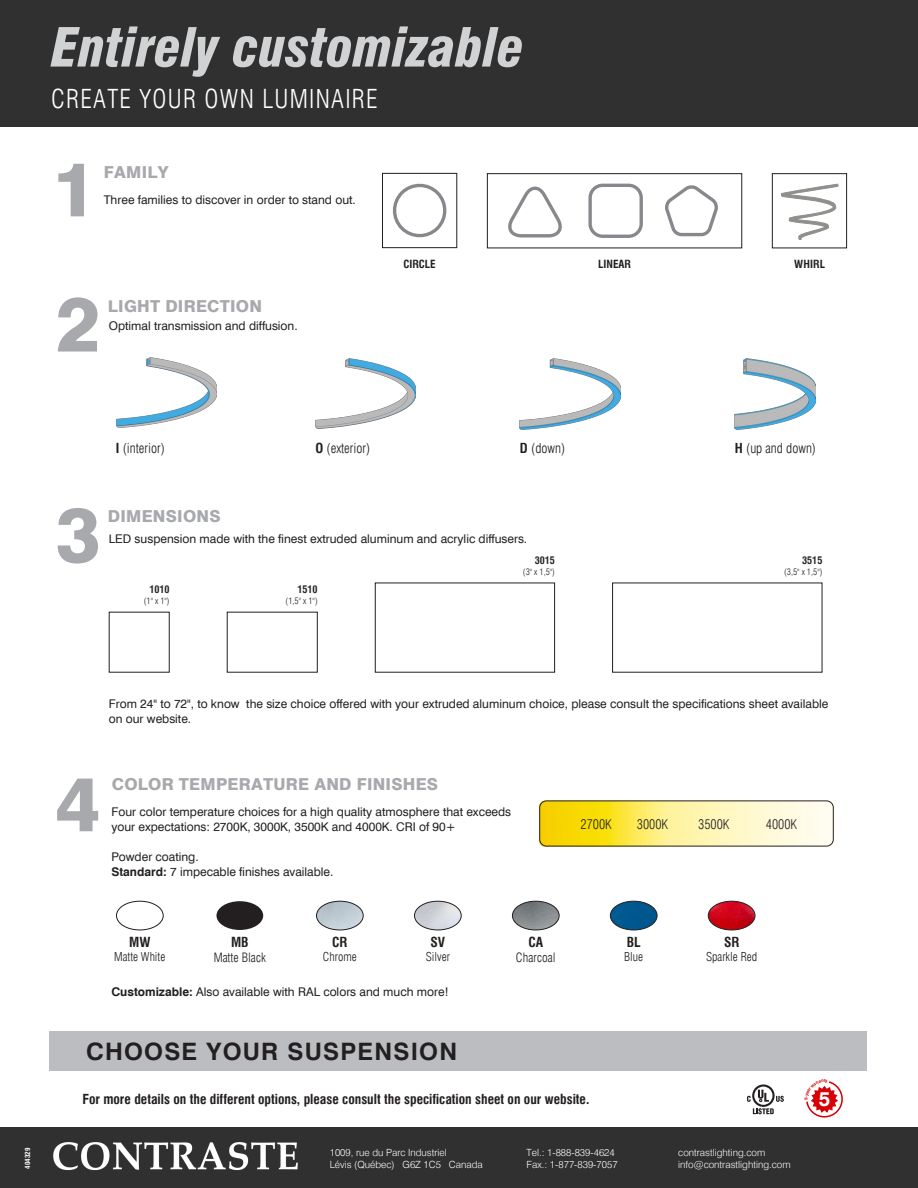
<style>
.page{position:relative;width:918px;height:1188px;background:#fff}
.page>*{position:absolute;margin:0;border:0;box-sizing:border-box;transform-origin:0 0}
.t1{font:800 76.2px "Swiss 721 BT";color:#a8a9ad}
.t2{font:italic 900 condensed 52.5px "Swiss 721 BT";color:#d1d2d4}
.t3{font:300 condensed 25.5px "Swiss 721 BT";letter-spacing:.05em;color:#fff}
.t4{font:700 24px "Swiss 721 BT";letter-spacing:.05em;color:#231f20}
.t5{font:700 20.4px "Swiss 721 BT";color:#fff}
.t6{font:800 16.5px "Swiss 721 BT";letter-spacing:.015em;color:#a8a9ad}
.t7{font:700 condensed 13.5px "Swiss 721 BT";color:#231f20}
.t8{font:300 condensed 13.5px "Swiss 721 BT";color:#231f20}
.t9{font:300 condensed 13.2px "Swiss 721 BT";color:#231f20}
.t10{font:300 condensed 12.6px "Swiss 721 BT";color:#231f20}
.t11{font:12px/15px "Swiss 721 BT";color:#231f20}
.t12{font:300 condensed 12px "Swiss 721 BT";color:#231f20}
.t13{font:700 condensed 10.95px "Swiss 721 BT";color:#231f20}
.t14{font:700 condensed 10.2px "Swiss 721 BT";color:#231f20}
.Address{font:300 9.9px/11.9px "Swiss 721 BT";color:#fff}
.t15{font:300 condensed 8.85px "Swiss 721 BT";color:#231f20}
.t16{font:700 condensed 6.9px "Swiss 721 BT";color:#fff}
.s1{font-weight:700}
</style>
<div class="page">
<div style="left:0;top:0;width:918px;height:127px;background:#313030"></div>
<div style="left:0;top:1128px;width:918px;height:60px;background:#313030"></div>
<img style="left:53px;top:1142px;width:245px;height:28px">
<img style="left:116px;top:358px;width:101px;height:70px">
<img style="left:315px;top:359px;width:101px;height:69px">
<img style="left:520px;top:359px;width:100px;height:70px">
<img style="left:734px;top:359px;width:81px;height:70px">
<div style="left:382px;top:173px;width:75px;height:75px;border:1px solid #231f20"></div>
<svg style="left:393px;top:183px;width:54px;height:55px"></svg>
<div style="left:487px;top:173px;width:255px;height:75px;border:1px solid #231f20"></div>
<svg style="left:508px;top:186px;width:54px;height:52px"></svg>
<div style="left:772px;top:173px;width:75px;height:75px;border:1px solid #231f20"></div>
<svg style="left:781px;top:183px;width:58px;height:57px"></svg>
<div style="left:588px;top:184px;width:55px;height:54px;border:3px solid #86888b;border-radius:13px"></div>
<svg style="left:665px;top:185px;width:53px;height:52px"></svg>
<svg style="left:753px;top:1108px;width:21px;height:6px"></svg>
<svg style="left:776px;top:1096px;width:8px;height:6px"></svg>
<svg style="left:752px;top:1084px;width:23px;height:23px"></svg>
<svg style="left:754px;top:1087px;width:19px;height:18px"></svg>
<svg style="left:758px;top:1090px;width:11px;height:12px"></svg>
<svg style="left:747px;top:1096px;width:4px;height:6px"></svg>
<div style="left:50px;top:1031px;width:817px;height:40px;background:#bcbdc0"></div>
<div style="left:375px;top:583px;width:180px;height:90px;border:1px solid #231f20"></div>
<img style="left:539px;top:801px;width:296px;height:46px">
<div style="left:539px;top:800px;width:295px;height:47px;border:1px solid #231f20;border-radius:7px"></div>
<div style="left:116px;top:901px;width:47px;height:29px;border:1px solid #231f20;border-radius:50%"></div>
<div style="left:216px;top:901px;width:47px;height:29px;background:#231f20;border-radius:50%"></div>
<img style="left:316px;top:901px;width:47px;height:29px">
<div style="left:316px;top:901px;width:47px;height:29px;border:1px solid #231f20;border-radius:50%"></div>
<img style="left:414px;top:901px;width:47px;height:29px">
<div style="left:414px;top:901px;width:47px;height:29px;border:1px solid #231f20;border-radius:50%"></div>
<img style="left:512px;top:901px;width:47px;height:29px">
<div style="left:512px;top:901px;width:47px;height:29px;border:1px solid #231f20;border-radius:50%"></div>
<img style="left:610px;top:901px;width:47px;height:29px">
<div style="left:610px;top:901px;width:47px;height:29px;border:1px solid #231f20;border-radius:50%"></div>
<img style="left:708px;top:901px;width:47px;height:29px">
<div style="left:708px;top:901px;width:47px;height:29px;border:1px solid #231f20;border-radius:50%"></div>
<svg style="left:806px;top:1081px;width:37px;height:37px"></svg>
<p class="t2" style="left:51px;top:16px;width:474px">Entirely customizable</p>
<p class="t3" style="left:51px;top:84px;width:328px">CREATE YOUR OWN LUMINAIRE</p>
<p class="t1" style="left:51px;top:143px;width:46px">1</p>
<p class="t6" style="left:104px;top:162px;width:66px">FAMILY</p>
<p class="t11" style="left:104px;top:193px;width:254px">Three families to discover in order to stand out.</p>
<p class="t1" style="left:56px;top:278px;width:46px">2</p>
<p class="t6" style="left:108px;top:297px;width:156px">LIGHT DIRECTION</p>
<p class="t11" style="left:109px;top:319px;width:190px">Optimal transmission and diffusion.</p>
<p class="t13" style="left:404px;top:257px;width:34px">CIRCLE</p>
<p class="t13" style="left:598px;top:257px;width:34px">LINEAR</p>
<p class="t13" style="left:794px;top:257px;width:32px">WHIRL</p>
<p class="t8" style="left:116px;top:440px;width:51px"><span class="s1">I</span> (interior)</p>
<p class="t8" style="left:315px;top:440px;width:57px"><span class="s1">O</span> (exterior)</p>
<p class="t8" style="left:520px;top:440px;width:47px"><span class="s1">D</span> (down)</p>
<p class="t8" style="left:735px;top:440px;width:83px"><span class="s1">H</span> (up and down)</p>
<p class="t1" style="left:56px;top:489px;width:46px">3</p>
<p class="t6" style="left:108px;top:506px;width:114px">DIMENSIONS</p>
<p class="t11" style="left:109px;top:531px;width:420px">LED suspension made with the finest extruded aluminum and acrylic diffusers.</p>
<p class="t14" style="left:535px;top:555px;width:22px">3015</p>
<p class="t15" style="left:523px;top:566px;width:34px">(3" x 1,5")</p>
<p class="t14" style="left:149px;top:584px;width:22px">1010</p>
<p class="t15" style="left:144px;top:595px;width:27px">(1" x 1")</p>
<p class="t14" style="left:297px;top:584px;width:22px">1510</p>
<p class="t15" style="left:286px;top:595px;width:34px">(1,5" x 1")</p>
<p class="t14" style="left:802px;top:555px;width:22px">3515</p>
<p class="t15" style="left:784px;top:566px;width:40px">(3,5" x 1,5")</p>
<p class="t16" style="left:23px;top:1169px;width:22px;rotate:-90deg">404329</p>
<p class="t11" style="left:109px;top:696px;width:721px">From 24" to 72", to know the size choice offered with your extruded aluminum choice, please consult the specifications sheet available on our website.</p>
<p class="t1" style="left:55px;top:758px;width:46px">4</p>
<p class="t6" style="left:112px;top:774px;width:328px">COLOR TEMPERATURE AND FINISHES</p>
<p class="t11" style="left:111px;top:804px;width:401px">Four color temperature choices for a high quality atmosphere that exceeds</p>
<p class="t11" style="left:111px;top:819px;width:346px">your expectations: 2700K, 3000K, 3500K and 4000K. CRI of 90+</p>
<p class="t11" style="left:111px;top:849px;width:224px">Powder coating.<br><span class="s1">Standard:</span> 7 impecable finishes available.</p>
<p class="t9" style="left:581px;top:816px;width:33px">2700K</p>
<p class="t9" style="left:637px;top:816px;width:33px">3000K</p>
<p class="t9" style="left:698px;top:816px;width:33px">3500K</p>
<p class="t9" style="left:766px;top:816px;width:33px">4000K</p>
<p class="t7" style="left:129px;top:934px;width:23px">MW</p>
<p class="t12" style="left:114px;top:950px;width:53px">Matte White</p>
<p class="t7" style="left:231px;top:934px;width:19px">MB</p>
<p class="t10" style="left:214px;top:950px;width:54px">Matte Black</p>
<p class="t7" style="left:332px;top:934px;width:17px">CR</p>
<p class="t12" style="left:323px;top:950px;width:35px">Chrome</p>
<p class="t7" style="left:430px;top:934px;width:16px">SV</p>
<p class="t12" style="left:426px;top:950px;width:26px">Silver</p>
<p class="t11" style="left:111px;top:984px;width:339px"><span class="s1">Customizable:</span> Also available with RAL colors and much more!</p>
<p class="t4" style="left:86px;top:1037px;width:373px">CHOOSE YOUR SUSPENSION</p>
<p class="t7" style="left:528px;top:934px;width:16px">CA</p>
<p class="t10" style="left:516px;top:950px;width:41px">Charcoal</p>
<p class="t7" style="left:82px;top:1091px;width:509px">For more details on the different options, please consult the specification sheet on our website.</p>
<p class="t7" style="left:627px;top:934px;width:15px">BL</p>
<p class="t12" style="left:624px;top:950px;width:21px">Blue</p>
<p class="t7" style="left:724px;top:934px;width:17px">SR</p>
<p class="t12" style="left:706px;top:950px;width:53px">Sparkle Red</p>
<p class="Address" style="left:330px;top:1146px;width:155px">1009, rue du Parc Industriel<br>Lévis (Québec) G6Z 1C5 Canada</p>
<p class="Address" style="left:678px;top:1146px;width:114px">contrastlighting.com info@contrastlighting.com</p>
<p class="Address" style="left:526px;top:1146px;width:90px">Tel.: 1-888-839-4624</p>
<p class="Address" style="left:526px;top:1158px;width:93px">Fax.: 1-877-839-7057</p>
<h3 class="t5" style="left:819px;top:1087px;width:13px">5</h3>
</div>
